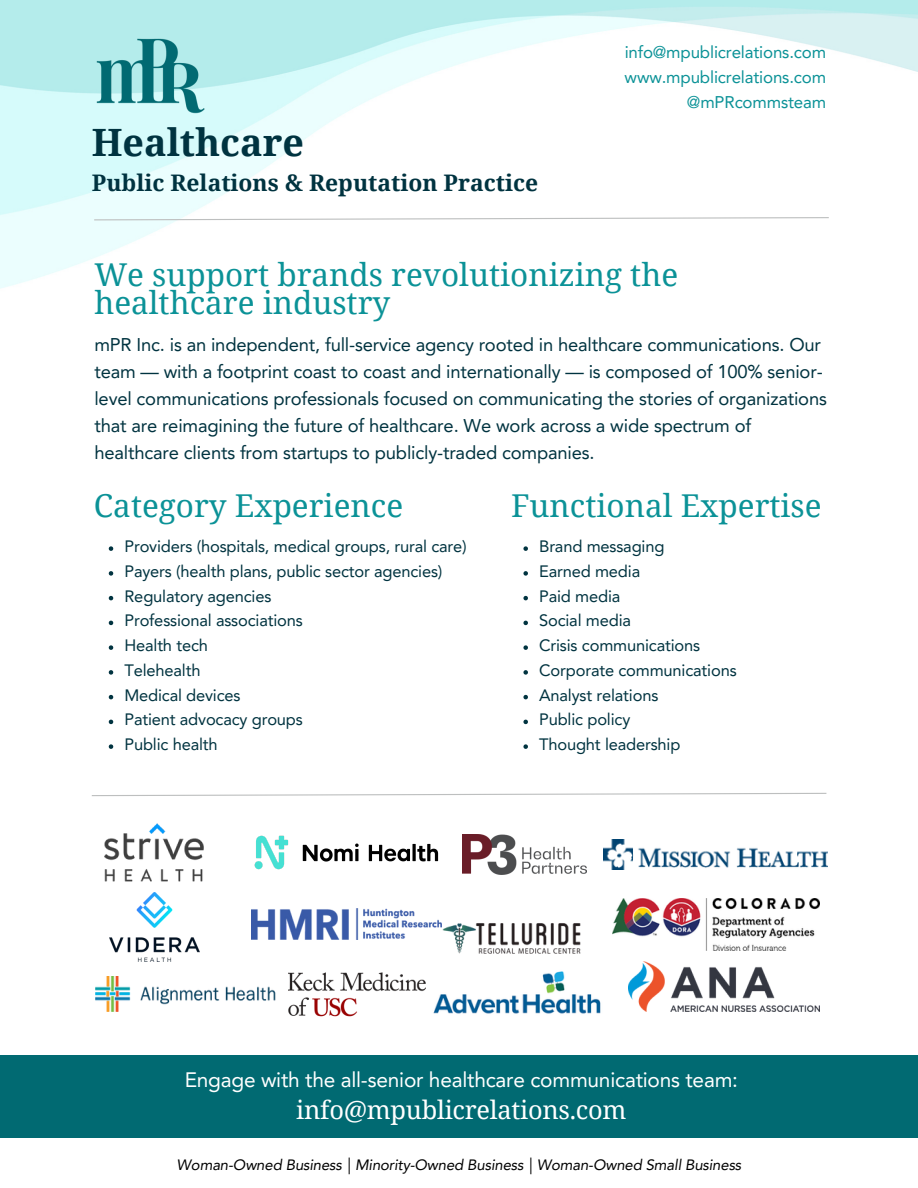
<style>
.page{position:relative;width:918px;height:1188px;background:#fff}
.page>*{position:absolute;margin:0;border:0;box-sizing:border-box;transform-origin:0 0}
.t1{font:700 37.65px "Noto Serif";color:#003340}
.t2{font:31.5px/28.2px "Noto Serif";color:#0b9297}
.t3{font:25.35px "Noto Serif";letter-spacing:-.01em;color:#fff}
.t4{font:700 22.8px "Noto Serif";color:#003340}
.t5{font:20.85px "Avenir LT Pro";letter-spacing:-.01em;color:#fff}
.t6{font:18.45px/27px "Avenir LT Pro";letter-spacing:-.01em;color:#003340}
.t7{font:16.95px "Avenir LT Pro";letter-spacing:-.01em;color:#0b9297}
.t8{font:16.5px "Avenir LT Pro";letter-spacing:-.01em;color:#003340}
.t9{font:italic 15px "Avenir LT Pro";letter-spacing:-.01em;color:#000}
</style>
<div class="page">
<img style="left:0;top:0;width:917px;height:875px">
<img style="left:61px;top:25px;width:177px;height:94px">
<svg style="left:523px;top:546px;width:5px;height:5px"></svg>
<svg style="left:523px;top:571px;width:5px;height:5px"></svg>
<svg style="left:523px;top:596px;width:5px;height:4px"></svg>
<svg style="left:523px;top:621px;width:5px;height:4px"></svg>
<svg style="left:523px;top:645px;width:5px;height:5px"></svg>
<svg style="left:523px;top:670px;width:5px;height:5px"></svg>
<svg style="left:523px;top:695px;width:5px;height:4px"></svg>
<svg style="left:523px;top:720px;width:5px;height:4px"></svg>
<svg style="left:523px;top:744px;width:5px;height:5px"></svg>
<svg style="left:109px;top:546px;width:4px;height:5px"></svg>
<svg style="left:109px;top:571px;width:4px;height:5px"></svg>
<svg style="left:109px;top:596px;width:4px;height:4px"></svg>
<svg style="left:109px;top:621px;width:4px;height:4px"></svg>
<svg style="left:109px;top:645px;width:4px;height:5px"></svg>
<svg style="left:109px;top:670px;width:4px;height:5px"></svg>
<svg style="left:109px;top:695px;width:4px;height:4px"></svg>
<svg style="left:109px;top:720px;width:4px;height:4px"></svg>
<svg style="left:109px;top:744px;width:4px;height:5px"></svg>
<div style="left:0;top:1055px;width:918px;height:82px;background:#016a72"></div>
<svg style="left:93px;top:217px;width:737px;height:4px"></svg>
<svg style="left:91px;top:792px;width:737px;height:5px"></svg>
<img style="left:104px;top:823px;width:100px;height:58px">
<img style="left:441px;top:922px;width:140px;height:32px">
<img style="left:252px;top:833px;width:189px;height:39px">
<img style="left:109px;top:892px;width:90px;height:70px">
<img style="left:433px;top:971px;width:168px;height:43px">
<img style="left:252px;top:909px;width:189px;height:31px">
<img style="left:289px;top:973px;width:136px;height:43px">
<img style="left:604px;top:840px;width:223px;height:30px">
<img style="left:95px;top:976px;width:207px;height:35px">
<img style="left:463px;top:835px;width:124px;height:39px">
<img style="left:612px;top:898px;width:207px;height:52px">
<img style="left:629px;top:961px;width:191px;height:50px">
<p class="t1" style="left:92px;top:116px;width:214px">Healthcare</p>
<p class="t4" style="left:92px;top:166px;width:448px">Public Relations &amp; Reputation Practice</p>
<p class="t7" style="left:625px;top:45px;width:203px">info@mpublicrelations.com</p>
<p class="t7" style="left:625px;top:70px;width:203px">www.mpublicrelations.com</p>
<p class="t7" style="left:687px;top:96px;width:141px">@mPRcommsteam</p>
<p class="t2" style="left:94px;top:259px;width:585px">We support brands revolutionizing the healthcare industry</p>
<p class="t6" style="left:94px;top:332px;width:734px">mPR Inc. is an independent, full-service agency rooted in healthcare communications. Our team — with a footprint coast to coast and internationally — is composed of 100% senior&shy;level communications professionals focused on communicating the stories of organizations that are reimagining the future of healthcare. We work across a wide spectrum of healthcare clients from startups to publicly-traded companies.</p>
<p class="t2" style="left:94px;top:490px;width:311px">Category Experience</p>
<p class="t2" style="left:511px;top:490px;width:312px">Functional Expertise</p>
<p class="t8" style="left:124px;top:540px;width:344px">Providers (hospitals, medical groups, rural care)</p>
<p class="t8" style="left:124px;top:564px;width:320px">Payers (health plans, public sector agencies)</p>
<p class="t8" style="left:124px;top:589px;width:149px">Regulatory agencies</p>
<p class="t8" style="left:124px;top:614px;width:180px">Professional associations</p>
<p class="t8" style="left:124px;top:639px;width:85px">Health tech</p>
<p class="t8" style="left:124px;top:663px;width:78px">Telehealth</p>
<p class="t8" style="left:124px;top:688px;width:118px">Medical devices</p>
<p class="t8" style="left:124px;top:713px;width:180px">Patient advocacy groups</p>
<p class="t8" style="left:124px;top:738px;width:95px">Public health</p>
<p class="t8" style="left:539px;top:540px;width:127px">Brand messaging</p>
<p class="t8" style="left:539px;top:564px;width:103px">Earned media</p>
<p class="t8" style="left:539px;top:589px;width:83px">Paid media</p>
<p class="t8" style="left:539px;top:614px;width:93px">Social media</p>
<p class="t8" style="left:539px;top:639px;width:163px">Crisis communications</p>
<p class="t8" style="left:539px;top:663px;width:199px">Corporate communications</p>
<p class="t8" style="left:539px;top:688px;width:121px">Analyst relations</p>
<p class="t8" style="left:539px;top:713px;width:93px">Public policy</p>
<p class="t8" style="left:539px;top:738px;width:143px">Thought leadership</p>
<p class="t5" style="left:185px;top:1071px;width:555px">Engage with the all-senior healthcare communications team:</p>
<p class="t3" style="left:296px;top:1092px;width:332px">info@mpublicrelations.com</p>
<p class="t9" style="left:177px;top:1159px;width:566px">Woman-Owned Business | Minority-Owned Business | Woman-Owned Small Business</p>
</div>
